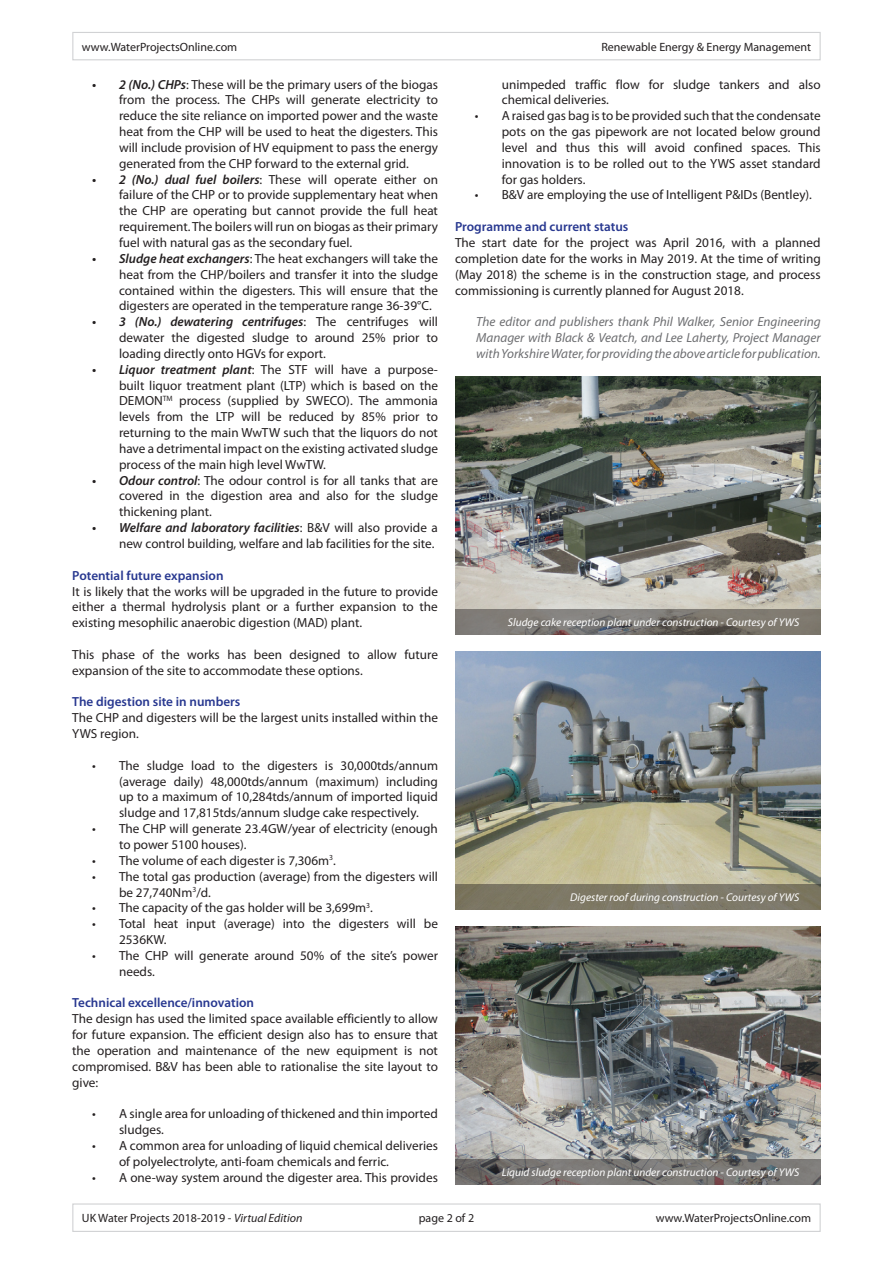
<style>
.page{position:relative;width:893px;height:1263px;background:#fff}
.page>*{position:absolute;margin:0;border:0;box-sizing:border-box;transform-origin:0 0}
.t1{font:13.2px/15.9px "Myriad Pro";color:#231f20;text-align:justify}
.t2{font:italic 13.2px/15.9px "Myriad Pro";color:#6c6d70;text-align:justify}
.t3{font:600 13.2px "Myriad Pro";color:#283890}
.t4{font:12px "Myriad Pro";color:#231f20}
.t5{font:italic 11.25px "Myriad Pro";color:#fff}
.s1{font-weight:600;font-style:italic}
.s2{font-style:italic}
</style>
<div class="page">
<img style="left:455px;top:376px;width:366px;height:233px">
<svg style="left:455px;top:609px;width:366px;height:25px;background:#797570"></svg>
<img style="left:455px;top:926px;width:366px;height:233px">
<svg style="left:455px;top:1159px;width:366px;height:25px;background:#747270"></svg>
<img style="left:455px;top:651px;width:366px;height:233px">
<svg style="left:455px;top:884px;width:366px;height:25px;background:#7d7866"></svg>
<div style="left:72px;top:32px;width:749px;height:28px;border:1px solid #d1d2d4"></div>
<div style="left:72px;top:1203px;width:749px;height:29px;border:1px solid #d1d2d4"></div>
<p class="t4" style="left:82px;top:39px;width:157px">www.WaterProjectsOnline.com</p>
<p class="t4" style="left:601px;top:39px;width:211px">Renewable Energy &amp; Energy Management</p>
<p class="t1" style="left:119px;top:76px;width:320px;text-indent:-27px"><span class="s1">• 2 (No.) CHPs</span>: These will be the primary users of the biogas from the process. The CHPs will generate electricity to reduce the site reliance on imported power and the waste heat from the CHP will be used to heat the digesters. This will include provision of HV equipment to pass the energy generated from the CHP forward to the external grid.</p>
<p class="t1" style="left:119px;top:171px;width:320px;text-indent:-27px"><span class="s1">• 2 (No.) dual fuel boilers</span>: These will operate either on failure of the CHP or to provide supplementary heat when the CHP are operating but cannot provide the full heat requirement. The boilers will run on biogas as their primary fuel with natural gas as the secondary fuel.</p>
<p class="t1" style="left:119px;top:250px;width:320px;text-indent:-27px"><span class="s1">• Sludge heat exchangers</span>: The heat exchangers will take the heat from the CHP/boilers and transfer it into the sludge contained within the digesters. This will ensure that the digesters are operated in the temperature range 36-39°C.</p>
<p class="t1" style="left:119px;top:314px;width:320px;text-indent:-27px"><span class="s1">• 3 (No.) dewatering centrifuges</span>: The centrifuges will dewater the digested sludge to around 25% prior to loading directly onto HGVs for export.</p>
<p class="t1" style="left:119px;top:361px;width:320px;text-indent:-27px"><span class="s1">• Liquor treatment plant</span>: The STF will have a purpose&shy;built liquor treatment plant (LTP) which is based on the DEMON<sup>TM</sup> process (supplied by SWECO). The ammonia levels from the LTP will be reduced by 85% prior to returning to the main WwTW such that the liquors do not have a detrimental impact on the existing activated sludge process of the main high level WwTW.</p>
<p class="t1" style="left:119px;top:472px;width:320px;text-indent:-27px"><span class="s1">• Odour control</span>: The odour control is for all tanks that are covered in the digestion area and also for the sludge thickening plant.</p>
<p class="t1" style="left:92px;top:519px;width:347px;text-align:right"><span class="s1">• Welfare and laboratory facilities</span>: B&amp;V will also provide a new control building, welfare and lab facilities for the site.</p>
<p class="t3" style="left:72px;top:567px;width:153px">Potential future expansion</p>
<p class="t1" style="left:72px;top:583px;width:367px">It is likely that the works will be upgraded in the future to provide either a thermal hydrolysis plant or a further expansion to the existing mesophilic anaerobic digestion (MAD) plant.</p>
<p class="t1" style="left:72px;top:646px;width:367px">This phase of the works has been designed to allow future expansion of the site to accommodate these options.</p>
<p class="t3" style="left:72px;top:693px;width:170px">The digestion site in numbers</p>
<p class="t1" style="left:72px;top:710px;width:367px">The CHP and digesters will be the largest units installed within the<br>YWS region.</p>
<p class="t1" style="left:119px;top:757px;width:320px;text-indent:-27px">• The sludge load to the digesters is 30,000tds/annum (average daily) 48,000tds/annum (maximum) including up to a maximum of 10,284tds/annum of imported liquid sludge and 17,815tds/annum sludge cake respectively.</p>
<p class="t1" style="left:119px;top:820px;width:320px;text-indent:-27px">• The CHP will generate 23.4GW/year of electricity (enough to power 5100 houses).</p>
<p class="t1" style="left:92px;top:852px;width:245px">• The volume of each digester is 7,306m<sup>3</sup>.</p>
<p class="t1" style="left:119px;top:868px;width:320px;text-indent:-27px">• The total gas production (average) from the digesters will be 27,740Nm<sup>3</sup>/d.</p>
<p class="t1" style="left:92px;top:900px;width:282px">• The capacity of the gas holder will be 3,699m<sup>3</sup>.</p>
<p class="t1" style="left:119px;top:915px;width:320px;text-indent:-27px">• Total heat input (average) into the digesters will be<br>2536KW.</p>
<p class="t1" style="left:119px;top:947px;width:320px;text-indent:-27px">• The CHP will generate around 50% of the site’s power needs.</p>
<p class="t3" style="left:72px;top:994px;width:183px">Technical excellence/innovation</p>
<p class="t1" style="left:72px;top:1011px;width:367px">The design has used the limited space available efficiently to allow for future expansion. The efficient design also has to ensure that the operation and maintenance of the new equipment is not compromised. B&amp;V has been able to rationalise the site layout to give:</p>
<p class="t1" style="left:119px;top:1106px;width:320px;text-indent:-27px">• A single area for unloading of thickened and thin imported sludges.</p>
<p class="t1" style="left:119px;top:1137px;width:320px;text-indent:-27px">• A common area for unloading of liquid chemical deliveries of polyelectrolyte, anti-foam chemicals and ferric.</p>
<p class="t1" style="left:92px;top:1169px;width:347px">• A one-way system around the digester area. This provides</p>
<p class="t1" style="left:502px;top:76px;width:320px">unimpeded traffic flow for sludge tankers and also chemical deliveries.</p>
<p class="t1" style="left:502px;top:108px;width:320px;text-indent:-27px">• A raised gas bag is to be provided such that the condensate pots on the gas pipework are not located below ground level and thus this will avoid confined spaces. This innovation is to be rolled out to the YWS asset standard for gas holders.</p>
<p class="t1" style="left:475px;top:187px;width:339px">• B&amp;V are employing the use of Intelligent P&amp;IDs (Bentley).</p>
<p class="t3" style="left:455px;top:218px;width:175px">Programme and current status</p>
<p class="t1" style="left:455px;top:234px;width:367px">The start date for the project was April 2016, with a planned completion date for the works in May 2019. At the time of writing (May 2018) the scheme is in the construction stage, and process commissioning is currently planned for August 2018.</p>
<p class="t2" style="left:476px;top:314px;width:346px">The editor and publishers thank Phil Walker, Senior Engineering Manager with Black &amp; Veatch, and Lee Laherty, Project Manager with Yorkshire Water, for providing the above article for publication.</p>
<p class="t5" style="left:508px;top:615px;width:293px">Sludge cake reception plant under construction - Courtesy of YWS</p>
<p class="t5" style="left:570px;top:890px;width:231px">Digester roof during construction - Courtesy of YWS</p>
<p class="t5" style="left:502px;top:1165px;width:299px">Liquid sludge reception plant under construction - Courtesy of YWS</p>
<p class="t4" style="left:82px;top:1211px;width:222px">UK Water Projects 2018-2019 - <span class="s2">Virtual Edition</span></p>
<p class="t4" style="left:419px;top:1211px;width:57px">page 2 of 2</p>
<p class="t4" style="left:656px;top:1211px;width:157px">www.WaterProjectsOnline.com</p>
</div>
